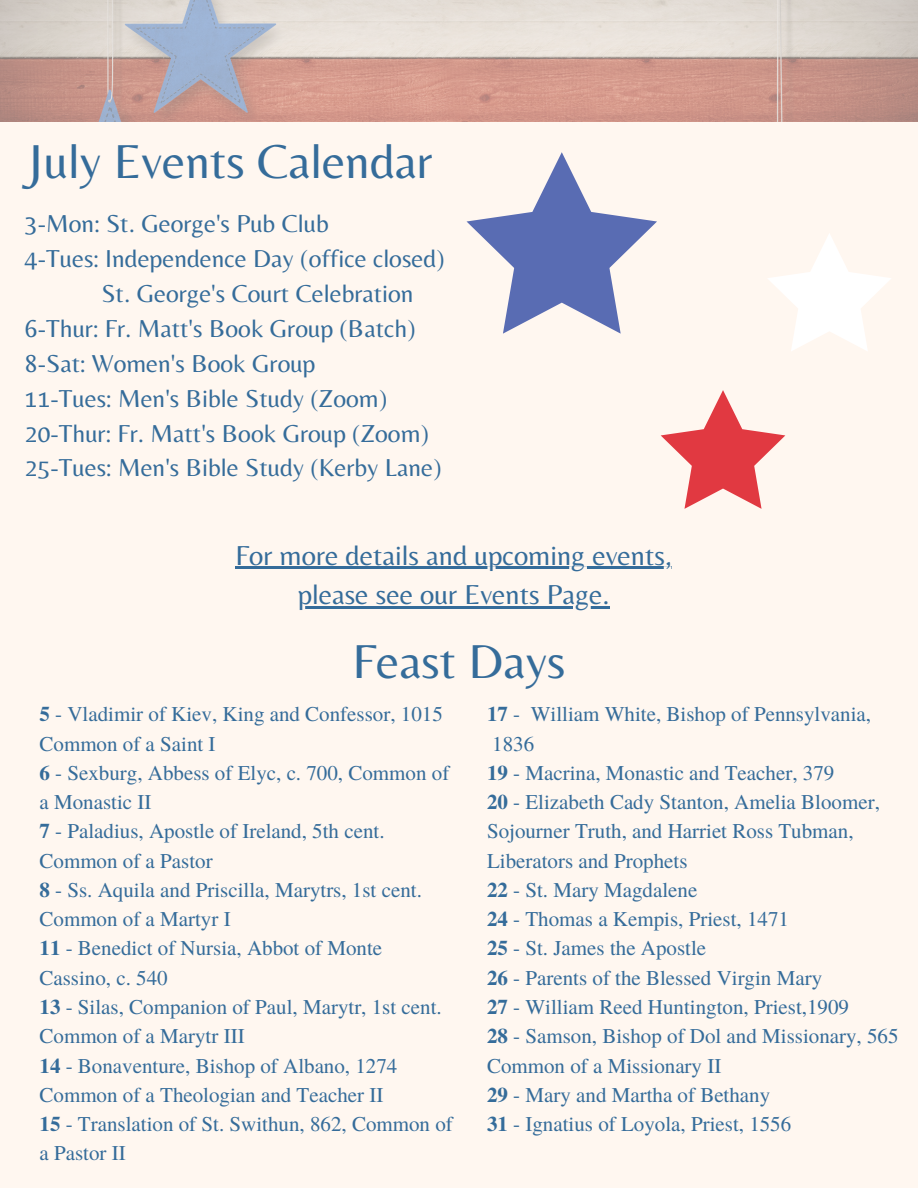
<style>
.page{position:relative;width:918px;height:1188px;background:#fff7f0}
.page>*{position:absolute;margin:0;border:0;box-sizing:border-box;transform-origin:0 0}
.t1{font:49.5px "Belleza";color:#356c9a}
.t2{font:28.5px/39.3px "Belleza";color:#356c9a;text-align:center}
.t3{font:25.5px "Belleza";color:#356c9a}
.t4{font:21px/29.2px "Te X Gyre Termes";color:#356c9a}
.s1{font-weight:700}
</style>
<div class="page">
<img style="left:0;top:0;width:918px;height:122px">
<svg style="left:467px;top:152px;width:190px;height:182px"></svg>
<svg style="left:661px;top:390px;width:124px;height:119px"></svg>
<svg style="left:768px;top:234px;width:123px;height:117px"></svg>
<hr style="left:235px;top:567px;width:437px;height:2px;background:#356c9a">
<hr style="left:298px;top:606px;width:312px;height:2px;background:#356c9a">
<p class="t1" style="left:25px;top:132px;width:409px">July Events Calendar</p>
<p class="t3" style="left:25px;top:209px;width:305px">3-Mon: St. George's Pub Club</p>
<p class="t3" style="left:25px;top:244px;width:421px">4-Tues: Independence Day (office closed)</p>
<p class="t3" style="left:101px;top:278px;width:314px">St. George's Court Celebration</p>
<p class="t3" style="left:25px;top:313px;width:392px">6-Thur: Fr. Matt's Book Group (Batch)</p>
<p class="t3" style="left:25px;top:348px;width:292px">8-Sat: Women's Book Group</p>
<p class="t3" style="left:25px;top:383px;width:364px">11-Tues: Men's Bible Study (Zoom)</p>
<p class="t3" style="left:25px;top:418px;width:406px">20-Thur: Fr. Matt's Book Group (Zoom)</p>
<p class="t3" style="left:25px;top:453px;width:418px">25-Tues: Men's Bible Study (Kerby Lane)</p>
<p class="t2" style="left:235px;top:535px;width:438px">For more details and upcoming events, please see our Events Page.</p>
<p class="t1" style="left:352px;top:632px;width:215px">Feast Days</p>
<p class="t4" style="left:40px;top:699px;width:405px"><span class="s1">5</span> - Vladimir of Kiev, King and Confessor, 1015<br>Common of a Saint I</p>
<p class="t4" style="left:40px;top:757px;width:411px"><span class="s1">6</span> - Sexburg, Abbess of Elyc, c. 700, Common of a Monastic II</p>
<p class="t4" style="left:40px;top:816px;width:347px"><span class="s1">7</span> - Paladius, Apostle of Ireland, 5th cent.<br>Common of a Pastor</p>
<p class="t4" style="left:40px;top:874px;width:384px"><span class="s1">8</span> - Ss. Aquila and Priscilla, Marytrs, 1st cent.<br>Common of a Martyr I</p>
<p class="t4" style="left:40px;top:933px;width:344px"><span class="s1">11</span> - Benedict of Nursia, Abbot of Monte<br>Cassino, c. 540</p>
<p class="t4" style="left:40px;top:991px;width:404px"><span class="s1">13</span> - Silas, Companion of Paul, Marytr, 1st cent.<br>Common of a Marytr III</p>
<p class="t4" style="left:40px;top:1050px;width:359px"><span class="s1">14</span> - Bonaventure, Bishop of Albano, 1274<br>Common of a Theologian and Teacher II</p>
<p class="t4" style="left:40px;top:1108px;width:415px"><span class="s1">15</span> - Translation of St. Swithun, 862, Common of a Pastor II</p>
<p class="t4" style="left:487px;top:699px;width:386px"><span class="s1">17</span> - William White, Bishop of Pennsylvania,<br>1836</p>
<p class="t4" style="left:487px;top:757px;width:349px"><span class="s1">19</span> - Macrina, Monastic and Teacher, 379</p>
<p class="t4" style="left:487px;top:786px;width:394px"><span class="s1">20</span> - Elizabeth Cady Stanton, Amelia Bloomer,<br>Sojourner Truth, and Harriet Ross Tubman,<br>Liberators and Prophets</p>
<p class="t4" style="left:487px;top:874px;width:212px"><span class="s1">22</span> - St. Mary Magdalene</p>
<p class="t4" style="left:487px;top:903px;width:303px"><span class="s1">24</span> - Thomas a Kempis, Priest, 1471</p>
<p class="t4" style="left:487px;top:933px;width:221px"><span class="s1">25</span> - St. James the Apostle</p>
<p class="t4" style="left:487px;top:962px;width:337px"><span class="s1">26</span> - Parents of the Blessed Virgin Mary</p>
<p class="t4" style="left:487px;top:991px;width:364px"><span class="s1">27</span> - William Reed Huntington, Priest,1909</p>
<p class="t4" style="left:487px;top:1020px;width:413px"><span class="s1">28</span> - Samson, Bishop of Dol and Missionary, 565<br>Common of a Missionary II</p>
<p class="t4" style="left:487px;top:1079px;width:285px"><span class="s1">29</span> - Mary and Martha of Bethany</p>
<p class="t4" style="left:487px;top:1108px;width:306px"><span class="s1">31</span> - Ignatius of Loyola, Priest, 1556</p>
</div>
